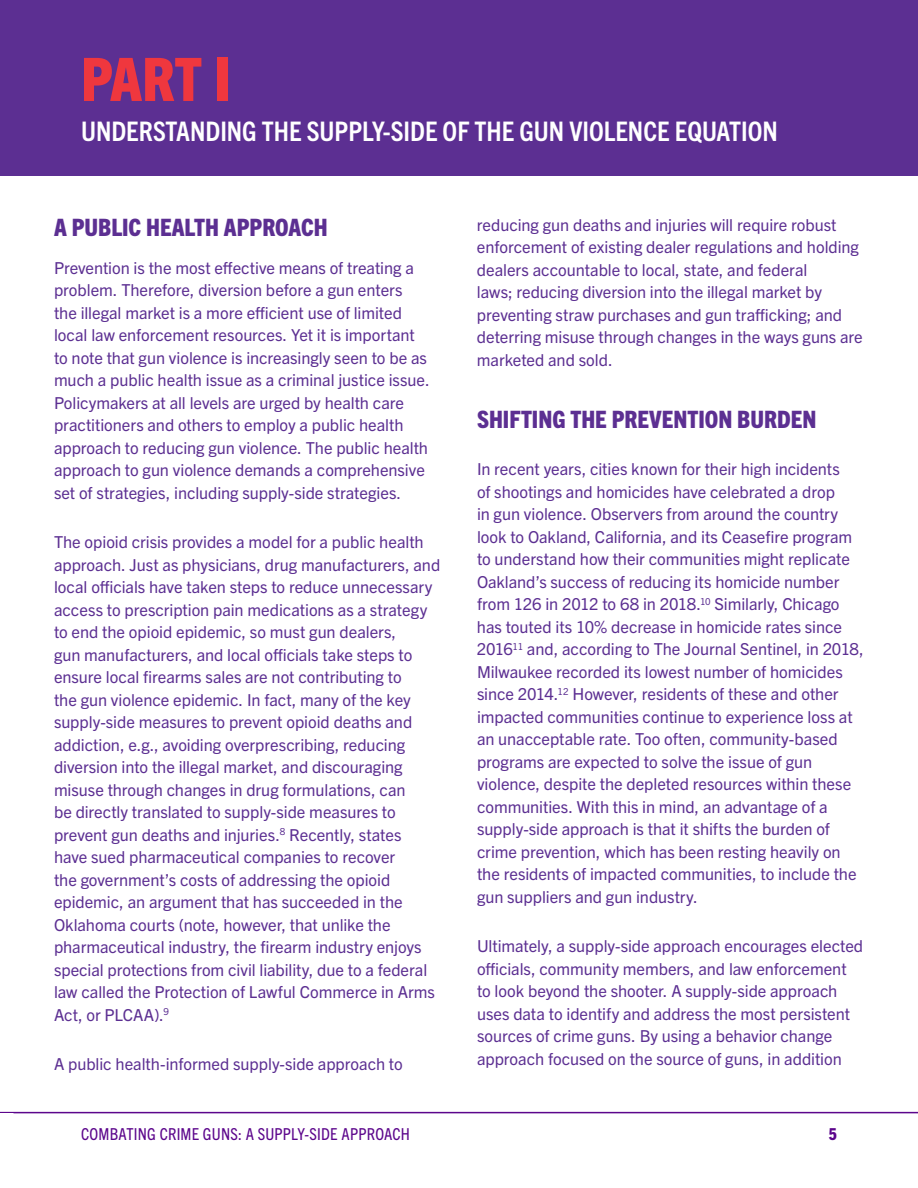
<style>
.page{position:relative;width:918px;height:1188px;background:#fff}
.page>*{position:absolute;margin:0;border:0;box-sizing:border-box;transform-origin:0 0}
.t1{font:800 condensed 60px "Trade Gothic Next LT Pro";color:#ef373e}
.t2{font:700 condensed 27px "Trade Gothic Next LT Pro";color:#fff}
.t3{font:800 condensed 24px "Trade Gothic Next LT Pro";color:#5c2f92}
.t4{font:16.5px/22.5px "Trade Gothic Next LT Pro";letter-spacing:-.005em;color:#5c2f92}
.t5{font:condensed 16.5px "Trade Gothic Next LT Pro";letter-spacing:.015em;color:#5c068c}
.t6{font:800 condensed 16.5px "Trade Gothic Next LT Pro";color:#5c068c}
</style>
<div class="page">
<hr style="left:0;top:1112px;width:918px;height:1px;background:#5c068c">
<div style="left:0;top:0;width:918px;height:176px;background:#5c2f92"></div>
<h1 class="t1" style="left:81px;top:38px;width:151px">PART I</h1>
<h2 class="t2" style="left:81px;top:113px;width:698px">UNDERSTANDING THE SUPPLY-SIDE OF THE GUN VIOLENCE EQUATION</h2>
<h3 class="t3" style="left:54px;top:211px;width:275px">A PUBLIC HEALTH APPROACH</h3>
<p class="t4" style="left:54px;top:255px;width:377px">Prevention is the most effective means of treating a problem. Therefore, diversion before a gun enters<br>the illegal market is a more efficient use of limited local law enforcement resources. Yet it is important to note that gun violence is increasingly seen to be as much a public health issue as a criminal justice issue.<br>Policymakers at all levels are urged by health care practitioners and others to employ a public health approach to reducing gun violence. The public health approach to gun violence demands a comprehensive set of strategies, including supply-side strategies.</p>
<p class="t4" style="left:54px;top:530px;width:388px">The opioid crisis provides a model for a public health approach. Just as physicians, drug manufacturers, and local officials have taken steps to reduce unnecessary access to prescription pain medications as a strategy to end the opioid epidemic, so must gun dealers,<br>gun manufacturers, and local officials take steps to ensure local firearms sales are not contributing to<br>the gun violence epidemic. In fact, many of the key supply-side measures to prevent opioid deaths and addiction, e.g., avoiding overprescribing, reducing diversion into the illegal market, and discouraging misuse through changes in drug formulations, can<br>be directly translated to supply-side measures to prevent gun deaths and injuries.<sup>8</sup> Recently, states<br>have sued pharmaceutical companies to recover<br>the government’s costs of addressing the opioid epidemic, an argument that has succeeded in the Oklahoma courts (note, however, that unlike the pharmaceutical industry, the firearm industry enjoys special protections from civil liability, due to a federal law called the Protection of Lawful Commerce in Arms Act, or PLCAA).<sup>9</sup></p>
<p class="t4" style="left:54px;top:1052px;width:350px">A public health-informed supply-side approach to</p>
<p class="t4" style="left:477px;top:212px;width:387px">reducing gun deaths and injuries will require robust enforcement of existing dealer regulations and holding dealers accountable to local, state, and federal<br>laws; reducing diversion into the illegal market by preventing straw purchases and gun trafficking; and deterring misuse through changes in the ways guns are marketed and sold.</p>
<h3 class="t3" style="left:477px;top:403px;width:341px">SHIFTING THE PREVENTION BURDEN</h3>
<p class="t4" style="left:477px;top:457px;width:388px">In recent years, cities known for their high incidents<br>of shootings and homicides have celebrated a drop<br>in gun violence. Observers from around the country look to Oakland, California, and its Ceasefire program to understand how their communities might replicate Oakland’s success of reducing its homicide number from 126 in 2012 to 68 in 2018.<sup>10</sup> Similarly, Chicago has touted its 10% decrease in homicide rates since 2016<sup>11</sup> and, according to The Journal Sentinel, in 2018, Milwaukee recorded its lowest number of homicides since 2014.<sup>12</sup> However, residents of these and other impacted communities continue to experience loss at an unacceptable rate. Too often, community-based programs are expected to solve the issue of gun violence, despite the depleted resources within these communities. With this in mind, an advantage of a supply-side approach is that it shifts the burden of crime prevention, which has been resting heavily on the residents of impacted communities, to include the gun suppliers and gun industry.</p>
<p class="t4" style="left:477px;top:934px;width:388px">Ultimately, a supply-side approach encourages elected officials, community members, and law enforcement to look beyond the shooter. A supply-side approach uses data to identify and address the most persistent sources of crime guns. By using a behavior change approach focused on the source of guns, in addition</p>
<p class="t5" style="left:81px;top:1122px;width:331px">COMBATING CRIME GUNS: A SUPPLY-SIDE APPROACH</p>
<p class="t6" style="left:829px;top:1122px;width:10px">5</p>
</div>
